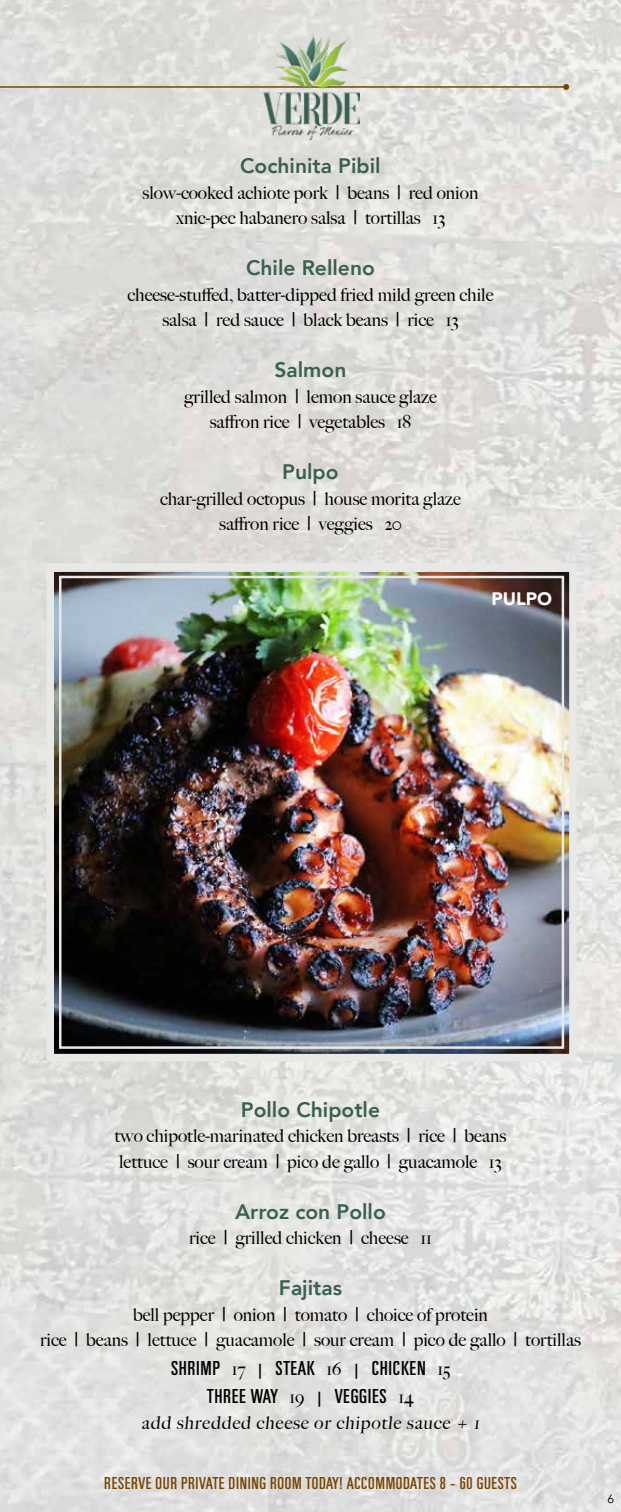
<style>
.page{position:relative;width:621px;height:1512px;background:#fff}
.page>*{position:absolute;margin:0;border:0;box-sizing:border-box;transform-origin:0 0}
.t1{font:800 21px "Avenir";color:#3a6054}
.t2{font:21px/28.5px "Univers Ultra Cond DTC";color:#000;text-align:center}
.t3{font:500 18px/25.5px "Big Caslon";color:#000;text-align:center}
.t4{font:18px "Univers Ultra Cond DTC";color:#794400}
.t5{font:900 18px "Avenir";color:#fff}
.t6{font:12px "Avenir";color:#000}
.s1{font-family:"Big Caslon";font-weight:500;font-size:18px}
.s2{font-family:"Avenir";font-weight:800;font-size:15px}
</style>
<div class="page">
<img style="left:0;top:0;width:621px;height:1512px">
<img style="left:43px;top:560px;width:537px;height:505px">
<div style="left:59px;top:576px;width:505px;height:473px;border:3px solid #e8e9e6"></div>
<hr style="left:0;top:86px;width:566px;height:2px;background:#794400">
<svg style="left:563px;top:84px;width:6px;height:6px"></svg>
<img style="left:263px;top:32px;width:96px;height:107px">
<p class="t1" style="left:240px;top:149px;width:142px">Cochinita Pibil</p>
<p class="t3" style="left:143px;top:179px;width:337px">slow-cooked achiote pork | beans | red onion xnic-pec habanero salsa | tortillas 13</p>
<p class="t1" style="left:246px;top:251px;width:130px">Chile Relleno</p>
<p class="t3" style="left:127px;top:281px;width:368px">cheese-stuffed, batter-dipped fried mild green chile salsa | red sauce | black beans | rice 13</p>
<p class="t1" style="left:275px;top:353px;width:73px">Salmon</p>
<p class="t3" style="left:184px;top:383px;width:254px">grilled salmon | lemon sauce glaze saffron rice | vegetables 18</p>
<p class="t1" style="left:282px;top:455px;width:58px">Pulpo</p>
<p class="t3" style="left:160px;top:485px;width:302px">char-grilled octopus | house morita glaze saffron rice | veggies 20</p>
<p class="t5" style="left:491px;top:583px;width:62px">PULPO</p>
<p class="t1" style="left:241px;top:1093px;width:141px">Pollo Chipotle</p>
<p class="t3" style="left:115px;top:1122px;width:393px;text-align:left">two chipotle-marinated chicken breasts | rice | beans lettuce | sour cream | pico de gallo | guacamole 13</p>
<p class="t1" style="left:235px;top:1195px;width:152px">Arroz con Pollo</p>
<p class="t3" style="left:189px;top:1224px;width:244px">rice | grilled chicken | cheese 11</p>
<p class="t1" style="left:279px;top:1271px;width:65px">Fajitas</p>
<p class="t3" style="left:40px;top:1301px;width:542px">bell pepper | onion | tomato | choice of protein<br>rice | beans | lettuce | guacamole | sour cream | pico de gallo | tortillas</p>
<p class="t2" style="left:171px;top:1354px;width:281px">SHRIMP <span class="s1">17</span> <span class="s2">|</span> STEAK <span class="s1">16</span> <span class="s2">|</span> CHICKEN <span class="s1">15<br></span>THREE WAY <span class="s1">19</span> <span class="s2">|</span> VEGGIES <span class="s1">14</span></p>
<p class="t3" style="left:141px;top:1409px;width:343px">add shredded cheese or chipotle sauce + 1</p>
<p class="t4" style="left:104px;top:1473px;width:415px">RESERVE OUR PRIVATE DINING ROOM TODAY! ACCOMMODATES 8 – 60 GUESTS</p>
<p class="t6" style="left:608px;top:1491px;width:8px">6</p>
</div>
